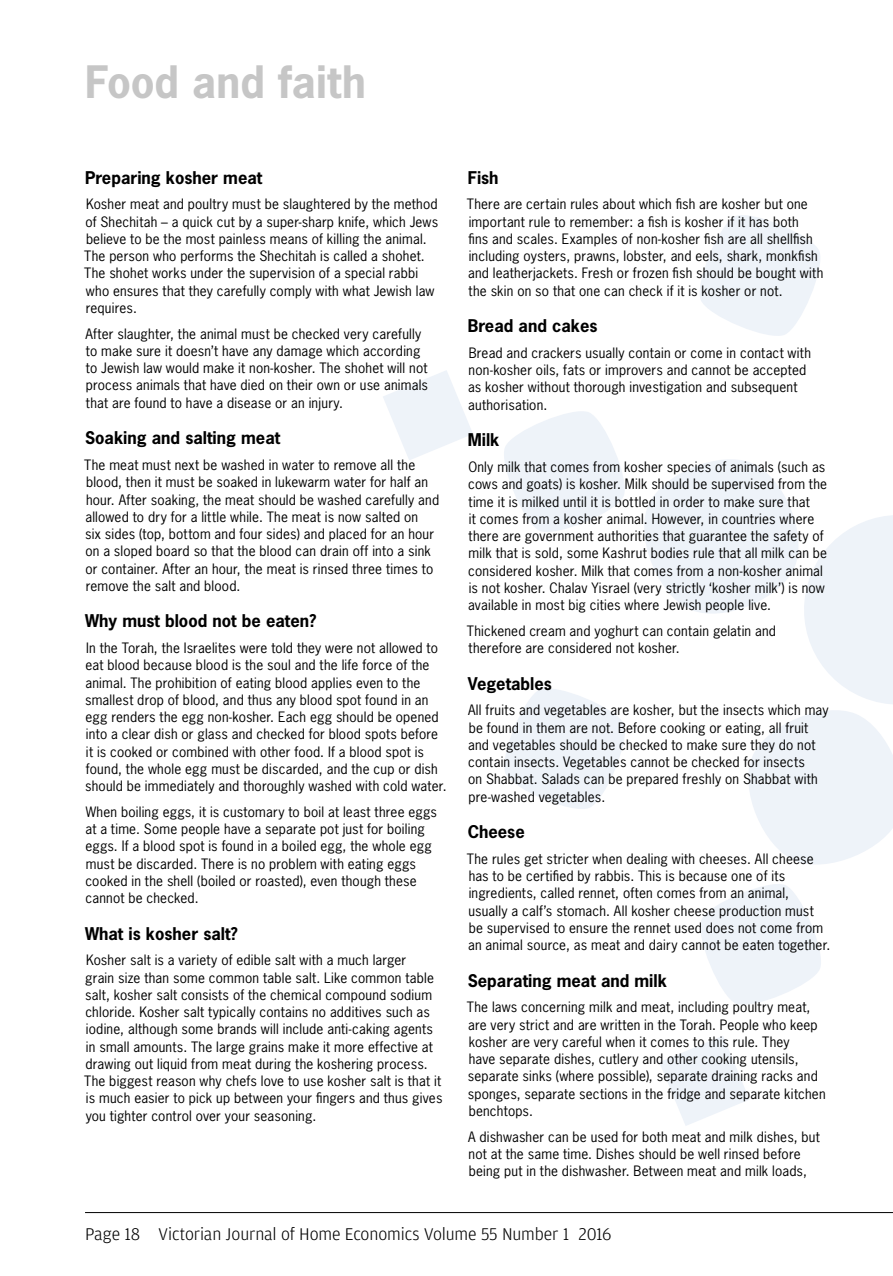
<style>
.page{position:relative;width:893px;height:1276px;background:#fff}
.page>*{position:absolute;margin:0;border:0;box-sizing:border-box;transform-origin:0 0}
.t1{font:700 42px "News Gothic";letter-spacing:.005em;color:#c6c6c6}
.t2{font:300 18px "Amplitude";letter-spacing:-.01em;color:#000}
.t3{font:700 16.5px "News Gothic";color:#000}
.t4{font:13.5px/17.2px "News Gothic";letter-spacing:.015em;color:#000}
</style>
<div class="page">
<svg style="left:383px;top:215px;width:510px;height:911px"></svg>
<hr style="left:85px;top:1212px;width:808px;height:1px;background:#000">
<h1 class="t1" style="left:85px;top:54px;width:282px">Food and faith</h1>
<p class="t3" style="left:85px;top:166px;width:179px">Preparing kosher meat</p>
<p class="t4" style="left:84px;top:195px;width:355px">Kosher meat and poultry must be slaughtered by the method of Shechitah – a quick cut by a super-sharp knife, which Jews believe to be the most painless means of killing the animal.<br>The person who performs the Shechitah is called a shohet.<br>The shohet works under the supervision of a special rabbi who ensures that they carefully comply with what Jewish law requires.</p>
<p class="t4" style="left:85px;top:324px;width:344px">After slaughter, the animal must be checked very carefully to make sure it doesn’t have any damage which according to Jewish law would make it non-kosher. The shohet will not process animals that have died on their own or use animals that are found to have a disease or an injury.</p>
<p class="t3" style="left:85px;top:427px;width:197px">Soaking and salting meat</p>
<p class="t4" style="left:84px;top:456px;width:356px">The meat must next be washed in water to remove all the blood, then it must be soaked in lukewarm water for half an hour. After soaking, the meat should be washed carefully and allowed to dry for a little while. The meat is now salted on<br>six sides (top, bottom and four sides) and placed for an hour on a sloped board so that the blood can drain off into a sink or container. After an hour, the meat is rinsed three times to remove the salt and blood.</p>
<p class="t3" style="left:85px;top:610px;width:233px">Why must blood not be eaten?</p>
<p class="t4" style="left:85px;top:639px;width:363px">In the Torah, the Israelites were told they were not allowed to eat blood because blood is the soul and the life force of the animal. The prohibition of eating blood applies even to the smallest drop of blood, and thus any blood spot found in an egg renders the egg non-kosher. Each egg should be opened into a clear dish or glass and checked for blood spots before it is cooked or combined with other food. If a blood spot is found, the whole egg must be discarded, and the cup or dish should be immediately and thoroughly washed with cold water.</p>
<p class="t4" style="left:85px;top:802px;width:353px">When boiling eggs, it is customary to boil at least three eggs at a time. Some people have a separate pot just for boiling eggs. If a blood spot is found in a boiled egg, the whole egg must be discarded. There is no problem with eating eggs cooked in the shell (boiled or roasted), even though these cannot be checked.</p>
<p class="t3" style="left:85px;top:922px;width:154px">What is kosher salt?</p>
<p class="t4" style="left:84px;top:951px;width:360px">Kosher salt is a variety of edible salt with a much larger<br>grain size than some common table salt. Like common table salt, kosher salt consists of the chemical compound sodium chloride. Kosher salt typically contains no additives such as iodine, although some brands will include anti-caking agents in small amounts. The large grains make it more effective at drawing out liquid from meat during the koshering process.<br>The biggest reason why chefs love to use kosher salt is that it is much easier to pick up between your fingers and thus gives you tighter control over your seasoning.</p>
<p class="t3" style="left:468px;top:166px;width:32px">Fish</p>
<p class="t4" style="left:467px;top:195px;width:358px">There are certain rules about which fish are kosher but one important rule to remember: a fish is kosher if it has both<br>fins and scales. Examples of non-kosher fish are all shellfish including oysters, prawns, lobster, and eels, shark, monkfish and leatherjackets. Fresh or frozen fish should be bought with the skin on so that one can check if it is kosher or not.</p>
<p class="t3" style="left:468px;top:315px;width:131px">Bread and cakes</p>
<p class="t4" style="left:468px;top:344px;width:344px">Bread and crackers usually contain or come in contact with non-kosher oils, fats or improvers and cannot be accepted as kosher without thorough investigation and subsequent authorisation.</p>
<p class="t3" style="left:468px;top:429px;width:33px">Milk</p>
<p class="t4" style="left:468px;top:458px;width:361px">Only milk that comes from kosher species of animals (such as cows and goats) is kosher. Milk should be supervised from the time it is milked until it is bottled in order to make sure that<br>it comes from a kosher animal. However, in countries where there are government authorities that guarantee the safety of milk that is sold, some Kashrut bodies rule that all milk can be considered kosher. Milk that comes from a non-kosher animal is not kosher. Chalav Yisrael (very strictly ‘kosher milk’) is now available in most big cities where Jewish people live.</p>
<p class="t4" style="left:467px;top:621px;width:311px">Thickened cream and yoghurt can contain gelatin and therefore are considered not kosher.</p>
<p class="t3" style="left:468px;top:672px;width:86px">Vegetables</p>
<p class="t4" style="left:468px;top:701px;width:362px">All fruits and vegetables are kosher, but the insects which may be found in them are not. Before cooking or eating, all fruit and vegetables should be checked to make sure they do not contain insects. Vegetables cannot be checked for insects<br>on Shabbat. Salads can be prepared freshly on Shabbat with pre-washed vegetables.</p>
<p class="t3" style="left:468px;top:821px;width:58px">Cheese</p>
<p class="t4" style="left:467px;top:849px;width:365px">The rules get stricter when dealing with cheeses. All cheese has to be certified by rabbis. This is because one of its ingredients, called rennet, often comes from an animal,<br>usually a calf’s stomach. All kosher cheese production must<br>be supervised to ensure the rennet used does not come from an animal source, as meat and dairy cannot be eaten together.</p>
<p class="t3" style="left:468px;top:969px;width:201px">Separating meat and milk</p>
<p class="t4" style="left:467px;top:998px;width:360px">The laws concerning milk and meat, including poultry meat, are very strict and are written in the Torah. People who keep kosher are very careful when it comes to this rule. They<br>have separate dishes, cutlery and other cooking utensils, separate sinks (where possible), separate draining racks and sponges, separate sections in the fridge and separate kitchen benchtops.</p>
<p class="t4" style="left:468px;top:1127px;width:353px">A dishwasher can be used for both meat and milk dishes, but not at the same time. Dishes should be well rinsed before being put in the dishwasher. Between meat and milk loads,</p>
<h2 class="t2" style="left:85px;top:1224px;width:528px">Page 18 Victorian Journal of Home Economics Volume 55 Number 1 2016</h2>
</div>
